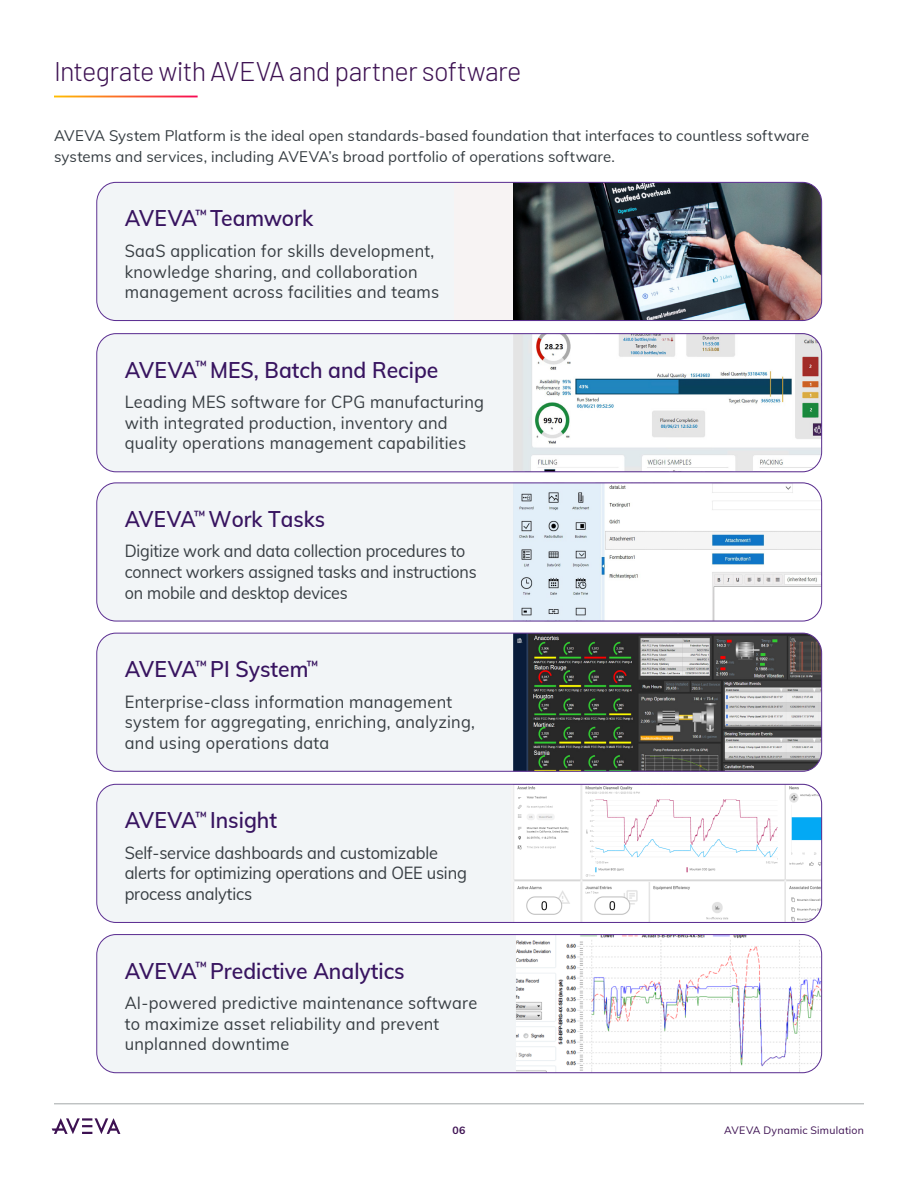
<style>
.page{position:relative;width:918px;height:1188px;background:#fff}
.page>*{position:absolute;margin:0;border:0;box-sizing:border-box;transform-origin:0 0}
.H3_Internal_Pages{font:300 27px "Barlow";letter-spacing:-.025em;color:#3d1152}
.t1{font:600 22.2px "Muli";color:#381460;scale:.95 1}
.t2{font:600 22.2px "Muli";color:#381460;scale:.93 1}
.t3{font:17.25px/20.7px "Muli";letter-spacing:.015em;color:#373d42;scale:.95 1}
.t4{font:17.25px/20.7px "Muli";letter-spacing:-.01em;color:#373d42;scale:.93 1}
.t5{font:17.25px/20.7px "Muli";letter-spacing:-.01em;color:#373d42;scale:.95 1}
.Body_Copy{font:15px/21px "Muli";letter-spacing:.005em;color:#363d42}
.t6{font:10.5px "Muli";letter-spacing:.02em;color:#3d1152}
.t7{font:700 10.5px "Muli";color:#3d1152}
</style>
<div class="page">
<hr style="left:54px;top:1104px;width:810px;height:1px;background:#a3a7a9">
<svg style="left:52px;top:1118px;width:68px;height:16px"></svg>
<div style="left:97px;top:182px;width:725px;height:139px;background:#f2f5f7;border-radius:20px"></div>
<img style="left:513px;top:182px;width:309px;height:139px">
<div style="left:97px;top:182px;width:725px;height:139px;border:1px solid #5c2f92;border-radius:20px"></div>
<div style="left:97px;top:334px;width:725px;height:138px;background:#f2f5f7;border-radius:20px"></div>
<img style="left:513px;top:334px;width:309px;height:138px">
<div style="left:97px;top:333px;width:725px;height:139px;border:1px solid #5c2f92;border-radius:20px"></div>
<div style="left:97px;top:483px;width:725px;height:138px;background:#f2f5f7;border-radius:20px"></div>
<img style="left:513px;top:483px;width:309px;height:138px">
<div style="left:97px;top:483px;width:725px;height:138px;border:1px solid #5c2f92;border-radius:20px"></div>
<div style="left:97px;top:633px;width:725px;height:138px;background:#f2f5f7;border-radius:20px"></div>
<img style="left:513px;top:633px;width:309px;height:138px">
<div style="left:97px;top:633px;width:725px;height:138px;border:1px solid #5c2f92;border-radius:20px"></div>
<div style="left:97px;top:784px;width:725px;height:138px;background:#f2f5f7;border-radius:20px"></div>
<img style="left:513px;top:784px;width:309px;height:138px">
<div style="left:97px;top:784px;width:725px;height:139px;border:1px solid #5c2f92;border-radius:20px"></div>
<div style="left:97px;top:935px;width:725px;height:138px;background:#f2f5f7;border-radius:20px"></div>
<img style="left:516px;top:935px;width:306px;height:138px">
<div style="left:97px;top:934px;width:725px;height:139px;border:1px solid #5c2f92;border-radius:20px"></div>
<div style="left:455px;top:183px;width:58px;height:137px;background:#f7f3f3"></div>
<p class="H3_Internal_Pages" style="left:54px;top:52px;width:469px">Integrate with AVEVA and partner software</p>
<p class="Body_Copy" style="left:54px;top:125px;width:757px">AVEVA System Platform is the ideal open standards-based foundation that interfaces to countless software systems and services, including AVEVA’s broad portfolio of operations software.</p>
<p class="t1" style="left:125px;top:202px;width:200px">AVEVA<sup>™</sup> Teamwork</p>
<p class="t3" style="left:125px;top:240px;width:333px">SaaS application for skills development, knowledge sharing, and collaboration management across facilities and teams</p>
<p class="t1" style="left:125px;top:354px;width:332px">AVEVA<sup>™</sup> MES, Batch and Recipe</p>
<p class="t3" style="left:125px;top:391px;width:380px">Leading MES software for CPG manufacturing with integrated production, inventory and quality operations management capabilities</p>
<p class="t2" style="left:125px;top:503px;width:217px">AVEVA<sup>™</sup> Work Tasks</p>
<p class="t4" style="left:125px;top:540px;width:380px">Digitize work and data collection procedures to connect workers assigned tasks and instructions on mobile and desktop devices</p>
<p class="t1" style="left:125px;top:653px;width:205px">AVEVA<sup>™</sup> PI System<sup>™</sup></p>
<p class="t3" style="left:125px;top:690px;width:370px">Enterprise-class information management system for aggregating, enriching, analyzing, and using operations data</p>
<p class="t1" style="left:125px;top:804px;width:162px">AVEVA<sup>™</sup> Insight</p>
<p class="t5" style="left:125px;top:841px;width:362px">Self-service dashboards and customizable alerts for optimizing operations and OEE using process analytics</p>
<p class="t1" style="left:125px;top:954px;width:296px">AVEVA<sup>™</sup> Predictive Analytics</p>
<p class="t3" style="left:125px;top:992px;width:373px">AI-powered predictive maintenance software to maximize asset reliability and prevent unplanned downtime</p>
<p class="t7" style="left:452px;top:1123px;width:15px">06</p>
<p class="t6" style="left:724px;top:1122px;width:141px">AVEVA Dynamic Simulation</p>
</div>
